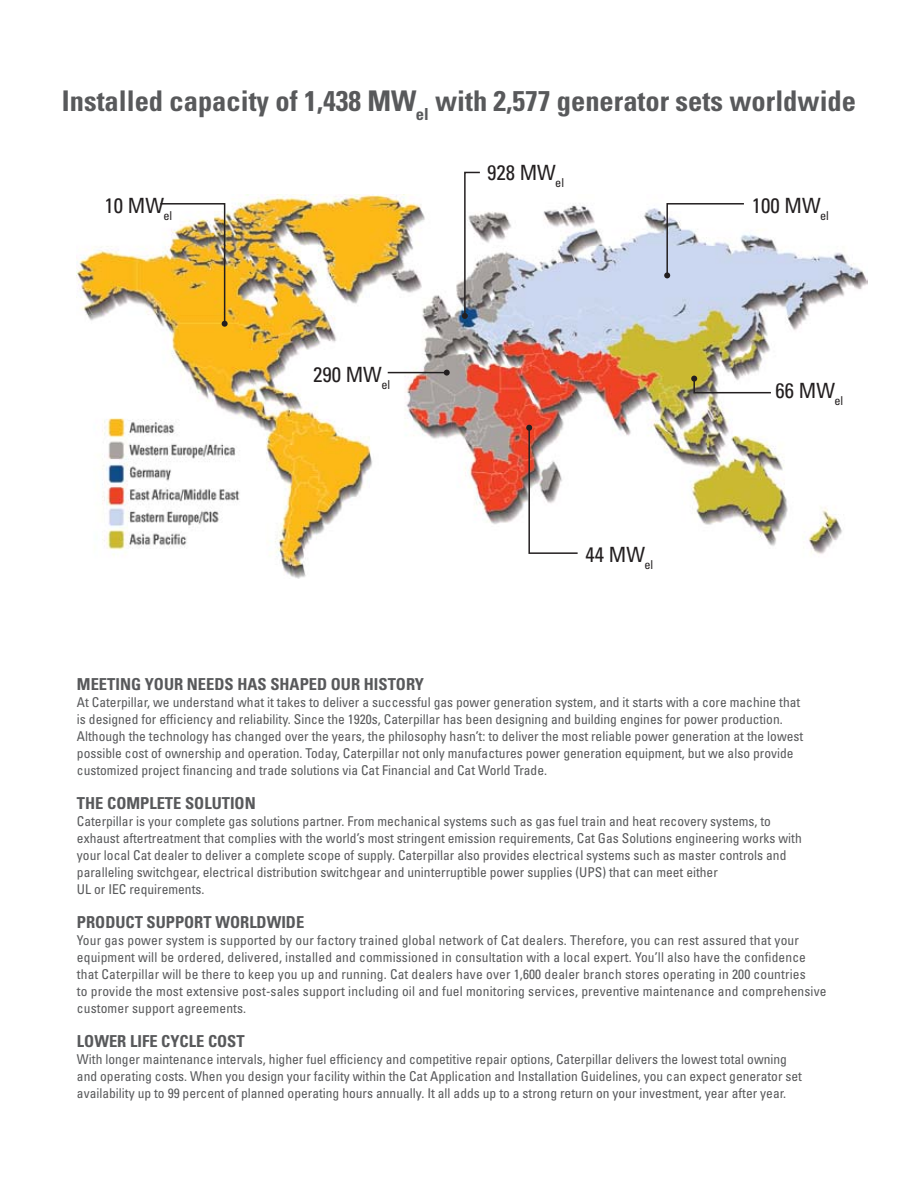
<style>
.page{position:relative;width:918px;height:1188px;background:#fff}
.page>*{position:absolute;margin:0;border:0;box-sizing:border-box;transform-origin:0 0}
.t1{font:700 condensed 28.5px "Univers";color:#58595b}
.t2{font:condensed 21px "Univers";color:#231f20}
.t3{font:700 condensed 16.5px "Univers";color:#58595b}
.t4{font:condensed 13.5px/17px "Univers";color:#58595b}
</style>
<div class="page">
<img style="left:77px;top:194px;width:790px;height:384px">
<img style="left:159px;top:202px;width:69px;height:125px">
<svg style="left:462px;top:171px;width:19px;height:148px"></svg>
<hr style="left:388px;top:372px;width:59px;height:1px;background:#231f20">
<svg style="left:444px;top:370px;width:6px;height:6px"></svg>
<svg style="left:664px;top:202px;width:81px;height:76px"></svg>
<svg style="left:691px;top:376px;width:81px;height:18px"></svg>
<svg style="left:526px;top:425px;width:53px;height:130px"></svg>
<h1 class="t1" style="left:62px;top:90px;width:796px">Installed capacity of 1,438 MW<sub>el</sub> with 2,577 generator sets worldwide</h1>
<h2 class="t2" style="left:105px;top:198px;width:69px">10 MW<sub>el</sub></h2>
<h2 class="t2" style="left:313px;top:367px;width:79px">290 MW<sub>el</sub></h2>
<h2 class="t2" style="left:487px;top:165px;width:79px">928 MW<sub>el</sub></h2>
<h2 class="t2" style="left:586px;top:547px;width:69px">44 MW<sub>el</sub></h2>
<h2 class="t2" style="left:752px;top:198px;width:79px">100 MW<sub>el</sub></h2>
<h2 class="t2" style="left:776px;top:383px;width:69px">66 MW<sub>el</sub></h2>
<p class="t3" style="left:77px;top:678px;width:349px">MEETING YOUR NEEDS HAS SHAPED OUR HISTORY</p>
<p class="t4" style="left:77px;top:695px;width:728px">At Caterpillar, we understand what it takes to deliver a successful gas power generation system, and it starts with a core machine that is designed for efficiency and reliability. Since the 1920s, Caterpillar has been designing and building engines for power production.<br>Although the technology has changed over the years, the philosophy hasn’t: to deliver the most reliable power generation at the lowest possible cost of ownership and operation. Today, Caterpillar not only manufactures power generation equipment, but we also provide customized project financing and trade solutions via Cat Financial and Cat World Trade.</p>
<p class="t3" style="left:77px;top:797px;width:180px">THE COMPLETE SOLUTION</p>
<p class="t4" style="left:77px;top:814px;width:726px">Caterpillar is your complete gas solutions partner. From mechanical systems such as gas fuel train and heat recovery systems, to exhaust aftertreatment that complies with the world’s most stringent emission requirements, Cat Gas Solutions engineering works with your local Cat dealer to deliver a complete scope of supply. Caterpillar also provides electrical systems such as master controls and paralleling switchgear, electrical distribution switchgear and uninterruptible power supplies (UPS) that can meet either<br>UL or IEC requirements.</p>
<p class="t3" style="left:77px;top:916px;width:229px">PRODUCT SUPPORT WORLDWIDE</p>
<p class="t4" style="left:77px;top:933px;width:751px">Your gas power system is supported by our factory trained global network of Cat dealers. Therefore, you can rest assured that your equipment will be ordered, delivered, installed and commissioned in consultation with a local expert. You’ll also have the confidence that Caterpillar will be there to keep you up and running. Cat dealers have over 1,600 dealer branch stores operating in 200 countries<br>to provide the most extensive post-sales support including oil and fuel monitoring services, preventive maintenance and comprehensive customer support agreements.</p>
<p class="t3" style="left:77px;top:1035px;width:169px">LOWER LIFE CYCLE COST</p>
<p class="t4" style="left:77px;top:1052px;width:727px">With longer maintenance intervals, higher fuel efficiency and competitive repair options, Caterpillar delivers the lowest total owning and operating costs. When you design your facility within the Cat Application and Installation Guidelines, you can expect generator set availability up to 99 percent of planned operating hours annually. It all adds up to a strong return on your investment, year after year.</p>
</div>
